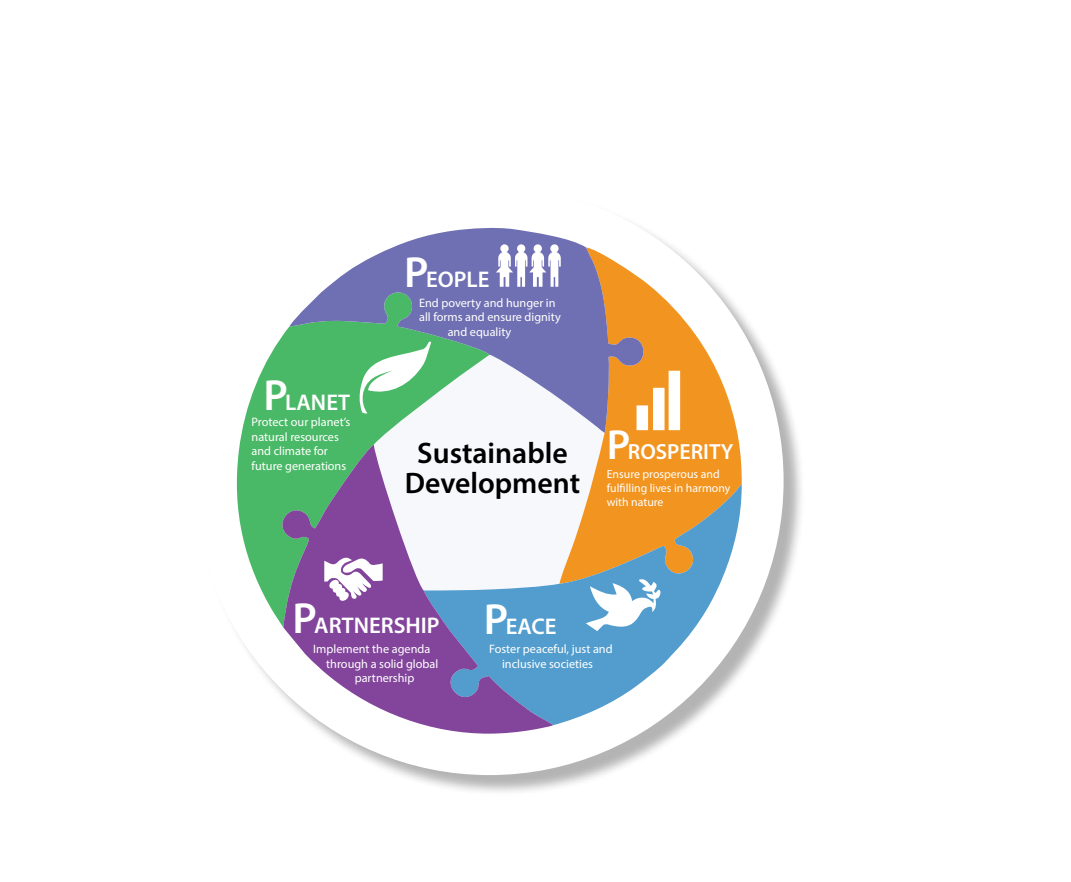
<style>
.page{position:relative;width:1071px;height:882px;background:#fff}
.page>*{position:absolute;margin:0;border:0;box-sizing:border-box;transform-origin:0 0}
.t1{font:600 29.75px/29.4px "Myriad Pro";color:#000;text-align:center}
.t2{font:600 22.75px "Myriad Pro";color:#fff}
.t3{font:600 21.88px "Myriad Pro";color:#fff}
.t4{font:12.25px/14.7px "Myriad Pro";color:#fff}
.t5{font:11.9px/14.2px "Myriad Pro";color:#fff}
.s1{font-size:43.75px}
.s2{font-size:42.18px}
</style>
<div class="page">
<div style="left:198px;top:189px;width:608px;height:608px;background:#000;opacity:.3"></div>
<div style="left:195px;top:187px;width:589px;height:588px;background:#fff;border-radius:50%"></div>
<svg style="left:232px;top:289px;width:155px;height:338px;fill:#4ab967"></svg>
<svg style="left:591px;top:247px;width:151px;height:237px;fill:#f29420"></svg>
<svg style="left:289px;top:227px;width:360px;height:206px"></svg>
<svg style="left:553px;top:484px;width:189px;height:241px"></svg>
<svg style="left:273px;top:445px;width:280px;height:289px"></svg>
<svg style="left:496px;top:244px;width:65px;height:43px"></svg>
<svg style="left:358px;top:341px;width:73px;height:73px"></svg>
<svg style="left:637px;top:371px;width:43px;height:59px"></svg>
<svg style="left:586px;top:579px;width:75px;height:52px"></svg>
<svg style="left:324px;top:556px;width:59px;height:45px"></svg>
<h2 class="t2" style="left:263px;top:388px;width:88px"><span class="s1">P</span>LANET</h2>
<p class="t4" style="left:252px;top:414px;width:100px">Protect our planet’s natural resources and climate for future generations</p>
<h2 class="t2" style="left:404px;top:265px;width:87px"><span class="s1">P</span>EOPLE</h2>
<p class="t4" style="left:419px;top:295px;width:138px">End poverty and hunger in</p>
<p class="t4" style="left:419px;top:310px;width:143px">all forms and ensure dignity</p>
<p class="t4" style="left:448px;top:324px;width:65px">and equality</p>
<h1 class="t1" style="left:405px;top:438px;width:177px">Sustainable<br>Development</h1>
<h3 class="t3" style="left:607px;top:438px;width:128px"><span class="s2">P</span>ROSPERITY</h3>
<p class="t5" style="left:607px;top:467px;width:125px">Ensure prosperous and fulfilling lives in harmony with nature</p>
<h2 class="t2" style="left:292px;top:611px;width:149px"><span class="s1">P</span>ARTNERSHIP</h2>
<p class="t4" style="left:313px;top:641px;width:119px">Implement the agenda</p>
<p class="t4" style="left:326px;top:656px;width:114px">through a solid global</p>
<p class="t4" style="left:355px;top:671px;width:61px">partnership</p>
<h2 class="t2" style="left:484px;top:612px;width:74px"><span class="s1">P</span>EACE</h2>
<p class="t4" style="left:489px;top:642px;width:125px;text-align:center">Foster peaceful, just and inclusive societies</p>
</div>
